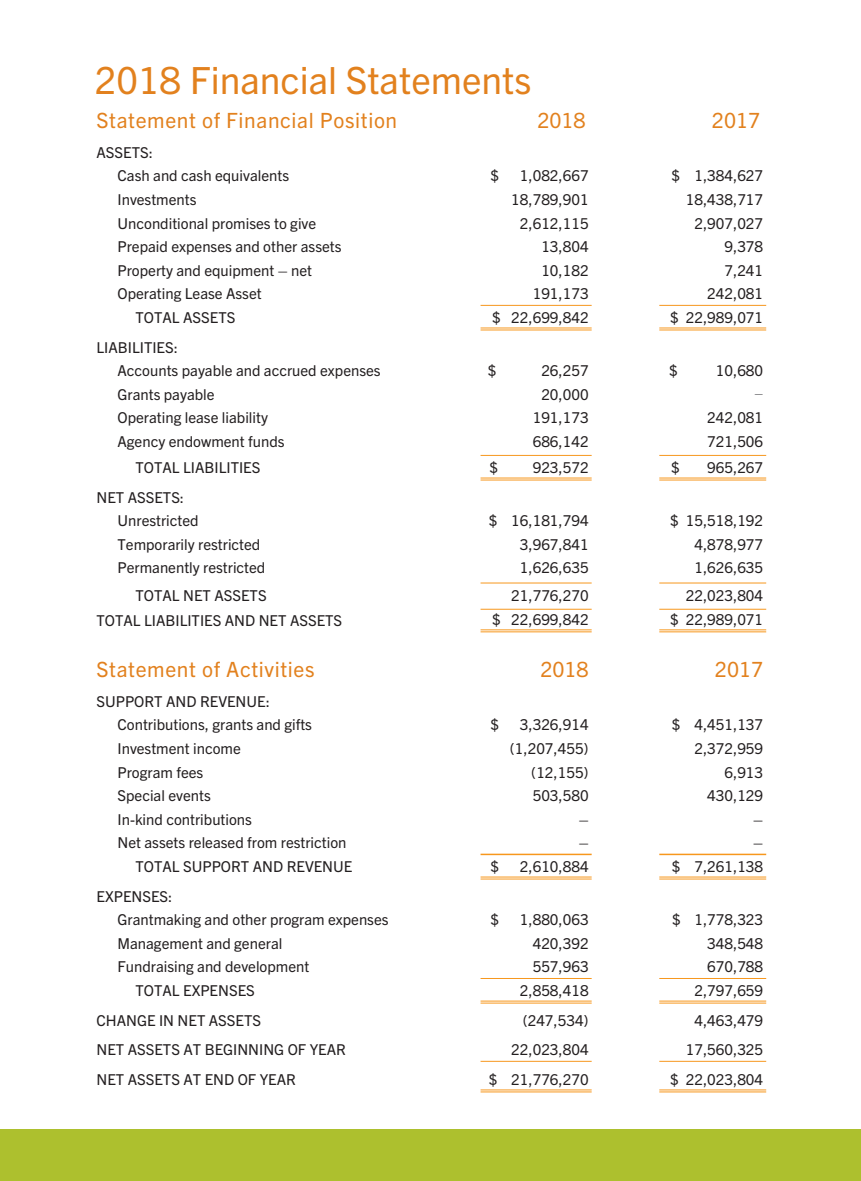
<style>
.page{position:relative;width:861px;height:1181px;background:#fff}
.page>*{position:absolute;margin:0;border:0;box-sizing:border-box;transform-origin:0 0}
.t1{font:37.5px "Trade Gothic Next LT Pro";color:#e2811e}
.t2{font:21px "Trade Gothic Next LT Pro";letter-spacing:.03em;color:#e2811e}
.t3{font:15px/23.5px "Trade Gothic Next LT Pro";color:#231f20}
.t4{font:13.2px "Trade Gothic Next LT Pro";color:#5f5f62}
</style>
<div class="page">
<div style="left:0;top:1128px;width:860px;height:52px;background:#adc02e"></div>
<hr style="left:480px;top:1089px;width:111px;height:1px;background:#f7971d">
<hr style="left:480px;top:1091px;width:111px;height:1px;background:#f7971d">
<hr style="left:659px;top:1089px;width:106px;height:1px;background:#f7971d">
<hr style="left:659px;top:1091px;width:106px;height:1px;background:#f7971d">
<hr style="left:480px;top:477px;width:111px;height:1px;background:#f7971d">
<hr style="left:480px;top:479px;width:111px;height:1px;background:#f7971d">
<hr style="left:659px;top:477px;width:106px;height:1px;background:#f7971d">
<hr style="left:659px;top:479px;width:106px;height:1px;background:#f7971d">
<hr style="left:480px;top:629px;width:111px;height:1px;background:#f7971d">
<hr style="left:480px;top:631px;width:111px;height:1px;background:#f7971d">
<hr style="left:659px;top:629px;width:106px;height:1px;background:#f7971d">
<hr style="left:659px;top:631px;width:106px;height:1px;background:#f7971d">
<hr style="left:480px;top:327px;width:111px;height:1px;background:#f7971d">
<hr style="left:480px;top:329px;width:111px;height:1px;background:#f7971d">
<hr style="left:659px;top:327px;width:106px;height:1px;background:#f7971d">
<hr style="left:659px;top:329px;width:106px;height:1px;background:#f7971d">
<hr style="left:480px;top:608px;width:111px;height:1px;background:#f7971d">
<hr style="left:659px;top:608px;width:106px;height:1px;background:#f7971d">
<hr style="left:480px;top:582px;width:111px;height:1px;background:#f7971d">
<hr style="left:659px;top:582px;width:106px;height:1px;background:#f7971d">
<hr style="left:480px;top:853px;width:111px;height:2px;background:#f7971d">
<hr style="left:659px;top:853px;width:106px;height:2px;background:#f7971d">
<hr style="left:480px;top:876px;width:111px;height:1px;background:#f7971d">
<hr style="left:480px;top:878px;width:111px;height:1px;background:#f7971d">
<hr style="left:659px;top:876px;width:106px;height:1px;background:#f7971d">
<hr style="left:659px;top:878px;width:106px;height:1px;background:#f7971d">
<hr style="left:480px;top:1000px;width:111px;height:1px;background:#f7971d">
<hr style="left:480px;top:1002px;width:111px;height:1px;background:#f7971d">
<hr style="left:659px;top:1000px;width:106px;height:1px;background:#f7971d">
<hr style="left:659px;top:1002px;width:106px;height:1px;background:#f7971d">
<hr style="left:480px;top:977px;width:111px;height:1px;background:#f7971d">
<hr style="left:659px;top:977px;width:106px;height:1px;background:#f7971d">
<hr style="left:480px;top:1060px;width:111px;height:1px;background:#f7971d">
<hr style="left:659px;top:1060px;width:106px;height:1px;background:#f7971d">
<hr style="left:480px;top:455px;width:111px;height:1px;background:#f7971d">
<hr style="left:659px;top:455px;width:106px;height:1px;background:#f7971d">
<hr style="left:480px;top:305px;width:111px;height:1px;background:#f7971d">
<hr style="left:659px;top:305px;width:106px;height:1px;background:#f7971d">
<h1 class="t1" style="left:95px;top:55px;width:437px">2018 Financial Statements</h1>
<h2 class="t2" style="left:96px;top:106px;width:302px">Statement of Financial Position</h2>
<h2 class="t2" style="left:537px;top:106px;width:50px">2018</h2>
<h2 class="t2" style="left:711px;top:106px;width:50px">2017</h2>
<p class="t3" style="left:117px;top:139px;width:173px;text-indent:-21px">ASSETS:<br>Cash and cash equivalents</p>
<p class="t3" style="left:490px;top:163px;width:10px">$</p>
<p class="t3" style="left:519px;top:163px;width:70px">1,082,667</p>
<p class="t3" style="left:671px;top:163px;width:93px">$ 1,384,627</p>
<p class="t3" style="left:117px;top:187px;width:80px">Investments</p>
<p class="t3" style="left:511px;top:187px;width:79px">18,789,901</p>
<p class="t3" style="left:685px;top:187px;width:79px">18,438,717</p>
<p class="t3" style="left:117px;top:210px;width:200px">Unconditional promises to give</p>
<p class="t3" style="left:519px;top:210px;width:70px">2,612,115</p>
<p class="t3" style="left:694px;top:210px;width:70px">2,907,027</p>
<p class="t3" style="left:117px;top:234px;width:225px">Prepaid expenses and other assets</p>
<p class="t3" style="left:541px;top:234px;width:49px">13,804</p>
<p class="t3" style="left:724px;top:234px;width:40px">9,378</p>
<p class="t3" style="left:117px;top:257px;width:196px">Property and equipment – net</p>
<p class="t3" style="left:541px;top:257px;width:49px">10,182</p>
<p class="t3" style="left:724px;top:257px;width:40px">7,241</p>
<p class="t3" style="left:117px;top:281px;width:146px">Operating Lease Asset</p>
<p class="t3" style="left:532px;top:281px;width:57px">191,173</p>
<p class="t3" style="left:707px;top:281px;width:57px">242,081</p>
<p class="t3" style="left:135px;top:305px;width:101px">TOTAL ASSETS</p>
<p class="t3" style="left:492px;top:305px;width:98px">$ 22,699,842</p>
<p class="t3" style="left:670px;top:305px;width:94px">$ 22,989,071</p>
<p class="t3" style="left:117px;top:334px;width:264px;text-indent:-21px">LIABILITIES:<br>Accounts payable and accrued expenses</p>
<p class="t3" style="left:487px;top:358px;width:10px">$</p>
<p class="t3" style="left:541px;top:358px;width:49px">26,257</p>
<p class="t3" style="left:669px;top:358px;width:10px">$</p>
<p class="t3" style="left:715px;top:358px;width:49px">10,680</p>
<p class="t3" style="left:117px;top:381px;width:98px">Grants payable</p>
<p class="t3" style="left:541px;top:381px;width:49px">20,000</p>
<p class="t4" style="left:754px;top:384px;width:10px">–</p>
<p class="t3" style="left:117px;top:405px;width:152px">Operating lease liability</p>
<p class="t3" style="left:532px;top:405px;width:57px">191,173</p>
<p class="t3" style="left:707px;top:405px;width:57px">242,081</p>
<p class="t3" style="left:117px;top:429px;width:168px">Agency endowment funds</p>
<p class="t3" style="left:532px;top:429px;width:57px">686,142</p>
<p class="t3" style="left:707px;top:429px;width:57px">721,506</p>
<p class="t3" style="left:135px;top:454px;width:126px">TOTAL LIABILITIES</p>
<p class="t3" style="left:489px;top:454px;width:10px">$</p>
<p class="t3" style="left:532px;top:454px;width:57px">923,572</p>
<p class="t3" style="left:670px;top:454px;width:10px">$</p>
<p class="t3" style="left:707px;top:454px;width:57px">965,267</p>
<p class="t3" style="left:117px;top:484px;width:83px;text-indent:-21px">NET ASSETS:<br>Unrestricted</p>
<p class="t3" style="left:488px;top:508px;width:101px">$ 16,181,794</p>
<p class="t3" style="left:670px;top:508px;width:94px">$ 15,518,192</p>
<p class="t3" style="left:117px;top:531px;width:144px">Temporarily restricted</p>
<p class="t3" style="left:519px;top:531px;width:70px">3,967,841</p>
<p class="t3" style="left:694px;top:531px;width:70px">4,878,977</p>
<p class="t3" style="left:117px;top:555px;width:149px">Permanently restricted</p>
<p class="t3" style="left:519px;top:555px;width:70px">1,626,635</p>
<p class="t3" style="left:694px;top:555px;width:70px">1,626,635</p>
<p class="t3" style="left:135px;top:582px;width:132px">TOTAL NET ASSETS</p>
<p class="t3" style="left:511px;top:582px;width:79px">21,776,270</p>
<p class="t3" style="left:685px;top:582px;width:79px">22,023,804</p>
<p class="t3" style="left:96px;top:607px;width:247px">TOTAL LIABILITIES AND NET ASSETS</p>
<p class="t3" style="left:492px;top:607px;width:98px">$ 22,699,842</p>
<p class="t3" style="left:670px;top:607px;width:94px">$ 22,989,071</p>
<h2 class="t2" style="left:96px;top:654px;width:219px">Statement of Activities</h2>
<h2 class="t2" style="left:540px;top:654px;width:50px">2018</h2>
<h2 class="t2" style="left:714px;top:654px;width:50px">2017</h2>
<p class="t3" style="left:117px;top:688px;width:196px;text-indent:-21px">SUPPORT AND REVENUE:<br>Contributions, grants and gifts</p>
<p class="t3" style="left:490px;top:712px;width:10px">$</p>
<p class="t3" style="left:519px;top:712px;width:70px">3,326,914</p>
<p class="t3" style="left:671px;top:712px;width:93px">$ 4,451,137</p>
<p class="t3" style="left:117px;top:735px;width:125px">Investment income</p>
<p class="t3" style="left:509px;top:735px;width:80px">(1,207,455)</p>
<p class="t3" style="left:694px;top:735px;width:70px">2,372,959</p>
<p class="t3" style="left:117px;top:759px;width:87px">Program fees</p>
<p class="t3" style="left:531px;top:759px;width:59px">(12,155)</p>
<p class="t3" style="left:724px;top:759px;width:40px">6,913</p>
<p class="t3" style="left:117px;top:782px;width:95px">Special events</p>
<p class="t3" style="left:532px;top:782px;width:57px">503,580</p>
<p class="t3" style="left:707px;top:782px;width:57px">430,129</p>
<p class="t3" style="left:117px;top:806px;width:136px">In-kind contributions</p>
<p class="t3" style="left:578px;top:806px;width:11px">–</p>
<p class="t3" style="left:752px;top:806px;width:11px">–</p>
<p class="t3" style="left:117px;top:830px;width:230px">Net assets released from restriction</p>
<p class="t3" style="left:578px;top:830px;width:11px">–</p>
<p class="t3" style="left:752px;top:830px;width:11px">–</p>
<p class="t3" style="left:135px;top:853px;width:218px">TOTAL SUPPORT AND REVENUE</p>
<p class="t3" style="left:490px;top:853px;width:10px">$</p>
<p class="t3" style="left:519px;top:853px;width:70px">2,610,884</p>
<p class="t3" style="left:671px;top:853px;width:93px">$ 7,261,138</p>
<p class="t3" style="left:117px;top:883px;width:272px;text-indent:-21px">EXPENSES:<br>Grantmaking and other program expenses</p>
<p class="t3" style="left:490px;top:906px;width:10px">$</p>
<p class="t3" style="left:519px;top:906px;width:70px">1,880,063</p>
<p class="t3" style="left:671px;top:906px;width:93px">$ 1,778,323</p>
<p class="t3" style="left:117px;top:930px;width:166px">Management and general</p>
<p class="t3" style="left:532px;top:930px;width:57px">420,392</p>
<p class="t3" style="left:707px;top:930px;width:57px">348,548</p>
<p class="t3" style="left:117px;top:954px;width:193px">Fundraising and development</p>
<p class="t3" style="left:532px;top:954px;width:57px">557,963</p>
<p class="t3" style="left:707px;top:954px;width:57px">670,788</p>
<p class="t3" style="left:135px;top:977px;width:121px">TOTAL EXPENSES</p>
<p class="t3" style="left:519px;top:977px;width:70px">2,858,418</p>
<p class="t3" style="left:694px;top:977px;width:70px">2,797,659</p>
<p class="t3" style="left:96px;top:1007px;width:166px">CHANGE IN NET ASSETS</p>
<p class="t3" style="left:522px;top:1007px;width:67px">(247,534)</p>
<p class="t3" style="left:694px;top:1007px;width:70px">4,463,479</p>
<p class="t3" style="left:96px;top:1036px;width:251px">NET ASSETS AT BEGINNING OF YEAR</p>
<p class="t3" style="left:511px;top:1036px;width:79px">22,023,804</p>
<p class="t3" style="left:685px;top:1036px;width:79px">17,560,325</p>
<p class="t3" style="left:96px;top:1066px;width:201px">NET ASSETS AT END OF YEAR</p>
<p class="t3" style="left:488px;top:1066px;width:101px">$ 21,776,270</p>
<p class="t3" style="left:670px;top:1066px;width:94px">$ 22,023,804</p>
</div>
